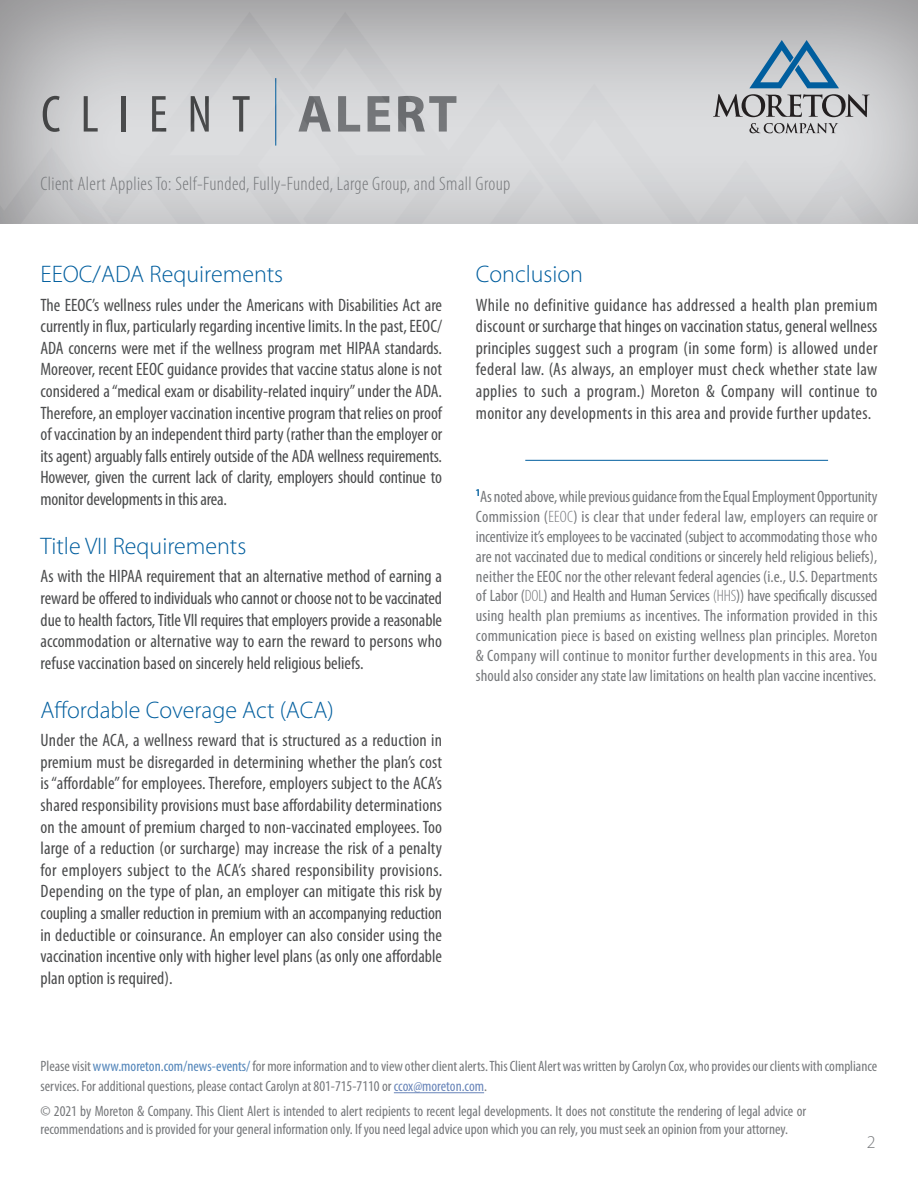
<style>
.page{position:relative;width:918px;height:1188px;background:#fff}
.page>*{position:absolute;margin:0;border:0;box-sizing:border-box;transform-origin:0 0}
.t1{font:condensed 52.5px "Myriad Pro";letter-spacing:.38em;color:#4b4c4d}
.t2{font:300 24px "Myriad Pro";color:#005e9e}
.t3{font:300 condensed 19.5px "Myriad Pro";letter-spacing:.02em;color:#76787b}
.t4{font:condensed 18px/21.6px "Myriad Pro";color:#4b4c4d;text-align:justify}
.t5{font:300 18px "Myriad Pro";color:#76787b}
.t6{font:condensed 16.5px/19.8px "Myriad Pro";color:#76787b;text-align:justify}
.t7{font:condensed 15px/19.8px "Myriad Pro";color:#76787b}
.s1{font-weight:700;font-stretch:normal;color:#76787b}
.s2{font-weight:300}
.s3{color:#5184b9}
.s4{color:#6985b9}
</style>
<div class="page">
<div style="left:0;top:0;width:918px;height:226px;background:#231f20;opacity:.4"></div>
<svg style="left:135px;top:12px;width:328px;height:28px;background:#b4b4b5"></svg>
<svg style="left:0;top:40px;width:889px;height:184px;background:#cccdd0"></svg>
<hr style="left:394px;top:1092px;width:90px;height:1px;background:#6985b9">
<hr style="left:525px;top:460px;width:303px;height:1px;background:#005e9e">
<h1 class="t1" style="left:41px;top:82px;width:418px">CLIENT <span class="s1">ALERT</span></h1>
<p class="t3" style="left:40px;top:172px;width:471px">Client Alert Applies To: Self-Funded, Fully-Funded, Large Group, and Small Group</p>
<h2 class="t2" style="left:40px;top:260px;width:244px">EEOC/ADA Requirements</h2>
<p class="t4" style="left:40px;top:294px;width:403px">The EEOC’s wellness rules under the Americans with Disabilities Act are currently in flux, particularly regarding incentive limits. In the past, EEOC/ ADA concerns were met if the wellness program met HIPAA standards.<br>Moreover, recent EEOC guidance provides that vaccine status alone is not considered a “medical exam or disability-related inquiry” under the ADA.<br>Therefore, an employer vaccination incentive program that relies on proof of vaccination by an independent third party (rather than the employer or its agent) arguably falls entirely outside of the ADA wellness requirements.<br>However, given the current lack of clarity, employers should continue to monitor developments in this area.</p>
<h2 class="t2" style="left:40px;top:532px;width:207px">Title VII Requirements</h2>
<p class="t4" style="left:40px;top:565px;width:403px">As with the HIPAA requirement that an alternative method of earning a reward be offered to individuals who cannot or choose not to be vaccinated due to health factors, Title VII requires that employers provide a reasonable accommodation or alternative way to earn the reward to persons who refuse vaccination based on sincerely held religious beliefs.</p>
<h2 class="t2" style="left:40px;top:695px;width:295px">Affordable Coverage Act (ACA)</h2>
<p class="t4" style="left:40px;top:729px;width:403px">Under the ACA, a wellness reward that is structured as a reduction in premium must be disregarded in determining whether the plan’s cost is “affordable” for employees. Therefore, employers subject to the ACA’s shared responsibility provisions must base affordability determinations on the amount of premium charged to non-vaccinated employees. Too large of a reduction (or surcharge) may increase the risk of a penalty for employers subject to the ACA’s shared responsibility provisions.<br>Depending on the type of plan, an employer can mitigate this risk by coupling a smaller reduction in premium with an accompanying reduction in deductible or coinsurance. An employer can also consider using the vaccination incentive only with higher level plans (as only one affordable plan option is required).</p>
<h2 class="t2" style="left:476px;top:260px;width:109px">Conclusion</h2>
<p class="t4" style="left:476px;top:294px;width:403px">While no definitive guidance has addressed a health plan premium discount or surcharge that hinges on vaccination status, general wellness principles suggest such a program (in some form) is allowed under federal law. (As always, an employer must check whether state law applies to such a program.) Moreton &amp; Company will continue to monitor any developments in this area and provide further updates.</p>
<p class="t6" style="left:476px;top:487px;width:403px"><sup>1</sup>As noted above, while previous guidance from the Equal Employment Opportunity Commission (<span class="s2">EEOC</span>) is clear that under federal law, employers can require or incentivize it’s employees to be vaccinated (subject to accommodating those who are not vaccinated due to medical conditions or sincerely held religious beliefs), neither the EEOC nor the other relevant federal agencies (i.e., U.S. Departments of Labor (<span class="s2">DOL</span>) and Health and Human Services <span class="s2">(HHS</span>)) have specifically discussed using health plan premiums as incentives. The information provided in this communication piece is based on existing wellness plan principles. Moreton &amp; Company will continue to monitor further developments in this area. You should also consider any state law limitations on health plan vaccine incentives.</p>
<p class="t7" style="left:40px;top:1056px;width:838px">Please visit<span class="s3">www.moreton.com/news-events/</span> for more information and to view other client alerts. This Client Alert was written by Carolyn Cox, who provides our clients with compliance services. For additional questions, please contact Carolyn at 801-715-7110 or <span class="s4">ccox@moreton.com</span>.</p>
<p class="t7" style="left:40px;top:1102px;width:767px;line-height:18px">© 2021 by Moreton &amp; Company. This Client Alert is intended to alert recipients to recent legal developments. It does not constitute the rendering of legal advice or recommendations and is provided for your general information only. If you need legal advice upon which you can rely, you must seek an opinion from your attorney.</p>
<p class="t5" style="left:867px;top:1131px;width:10px">2</p>
</div>
